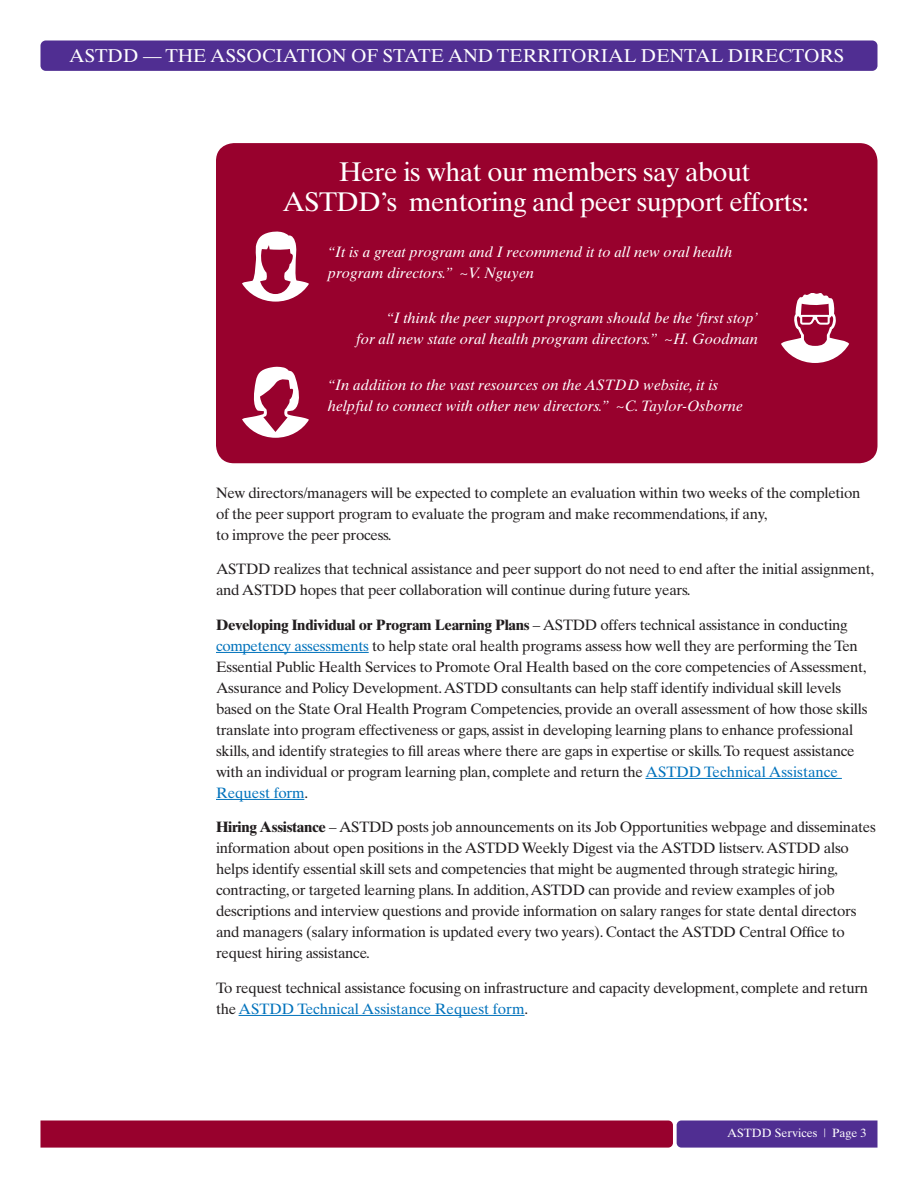
<style>
.page{position:relative;width:918px;height:1188px;background:#fff}
.page>*{position:absolute;margin:0;border:0;box-sizing:border-box;transform-origin:0 0}
.Body_Text{font:27px/30px "Times Ten";letter-spacing:-.02em;color:#fff;text-align:center}
.t1{font:18.6px "Times Ten";color:#fff}
.Body_Text-2{font:15px/21px "Times Ten";letter-spacing:-.02em;color:#231f20}
.Body_Text-3{font:italic 15px/21px "Times Ten";color:#fff}
.t2{font:12px "Times Ten";color:#fff}
.s1{font-weight:700}
.s2{color:#0072bc}
</style>
<div class="page">
<hr style="left:216px;top:652px;width:153px;height:1px;background:#0072bc">
<hr style="left:645px;top:778px;width:197px;height:1px;background:#0072bc">
<hr style="left:216px;top:799px;width:88px;height:1px;background:#0072bc">
<hr style="left:239px;top:1015px;width:286px;height:1px;background:#0072bc">
<div style="left:216px;top:143px;width:662px;height:320px;background:#98012d;border-radius:18px"></div>
<svg style="left:242px;top:231px;width:67px;height:71px"></svg>
<svg style="left:242px;top:367px;width:67px;height:71px"></svg>
<svg style="left:781px;top:294px;width:68px;height:69px"></svg>
<div style="left:40px;top:40px;width:838px;height:31px;background:#502e92;border-radius:5px"></div>
<svg style="left:40px;top:1120px;width:838px;height:28px;background:#8b154c"></svg>
<p class="t1" style="left:69px;top:44px;width:777px">ASTDD — THE ASSOCIATION OF STATE AND TERRITORIAL DENTAL DIRECTORS</p>
<p class="Body_Text" style="left:283px;top:157px;width:528px">Here is what our members say about<br>ASTDD’s mentoring and peer support efforts:</p>
<p class="Body_Text-3" style="left:328px;top:241px;width:406px">“It is a great program and I recommend it to all new oral health program directors.” ~V. Nguyen</p>
<p class="Body_Text-3" style="left:356px;top:307px;width:404px;text-align:right">“I think the peer support program should be the ‘first stop’<br>for all new state oral health program directors.” ~H. Goodman</p>
<p class="Body_Text-3" style="left:328px;top:375px;width:417px">“In addition to the vast resources on the ASTDD website, it is helpful to connect with other new directors.” ~C. Taylor-Osborne</p>
<p class="Body_Text-2" style="left:216px;top:482px;width:646px">New directors/managers will be expected to complete an evaluation within two weeks of the completion of the peer support program to evaluate the program and make recommendations, if any,<br>to improve the peer process.</p>
<p class="Body_Text-2" style="left:216px;top:559px;width:660px">ASTDD realizes that technical assistance and peer support do not need to end after the initial assignment, and ASTDD hopes that peer collaboration will continue during future years.</p>
<p class="Body_Text-2" style="left:216px;top:614px;width:653px"><span class="s1">Developing Individual or Program Learning Plans</span> – ASTDD offers technical assistance in conducting <span class="s2">competency assessments</span> to help state oral health programs assess how well they are performing the Ten Essential Public Health Services to Promote Oral Health based on the core competencies of Assessment, Assurance and Policy Development. ASTDD consultants can help staff identify individual skill levels based on the State Oral Health Program Competencies, provide an overall assessment of how those skills translate into program effectiveness or gaps, assist in developing learning plans to enhance professional skills, and identify strategies to fill areas where there are gaps in expertise or skills. To request assistance with an individual or program learning plan, complete and return the <span class="s2">ASTDD Technical Assistance Request form</span>.</p>
<p class="Body_Text-2" style="left:216px;top:817px;width:661px"><span class="s1">Hiring Assistance</span> – ASTDD posts job announcements on its Job Opportunities webpage and disseminates information about open positions in the ASTDD Weekly Digest via the ASTDD listserv. ASTDD also helps identify essential skill sets and competencies that might be augmented through strategic hiring, contracting, or targeted learning plans. In addition, ASTDD can provide and review examples of job descriptions and interview questions and provide information on salary ranges for state dental directors and managers (salary information is updated every two years). Contact the ASTDD Central Office to request hiring assistance.</p>
<p class="Body_Text-2" style="left:216px;top:977px;width:654px">To request technical assistance focusing on infrastructure and capacity development, complete and return the <span class="s2">ASTDD Technical Assistance Request form</span>.</p>
<p class="t2" style="left:727px;top:1126px;width:141px">ASTDD Services | Page 3</p>
</div>
